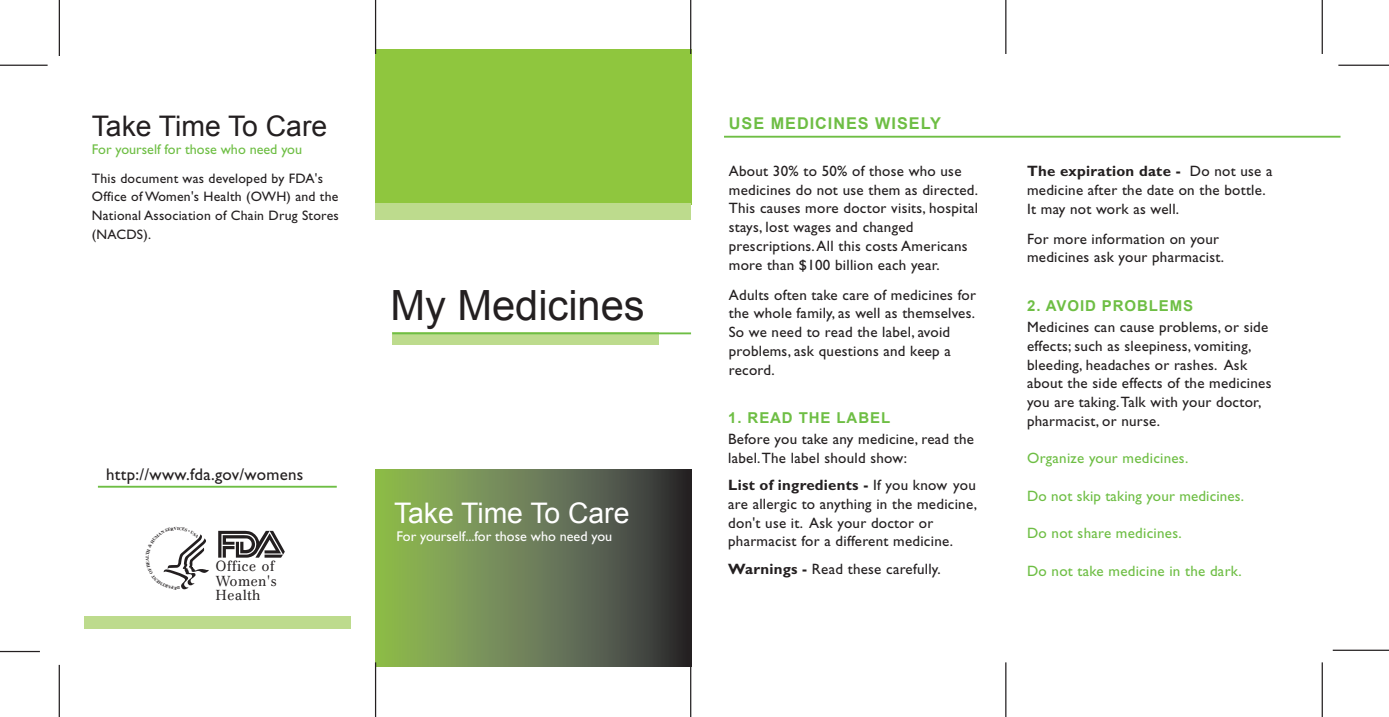
<style>
.page{position:relative;width:1389px;height:717px;background:#fff}
.page>*{position:absolute;margin:0;border:0;box-sizing:border-box;transform-origin:0 0}
.t1{font:41.62px "Arial";color:#231f20}
.t2{font:28.38px "Arial";color:#fff}
.t3{font:28.38px "Arial";color:#231f20}
.t4{font:16.88px "Gill Sans";letter-spacing:.02em;color:#231f20}
.t5{font:700 16.25px "Arial";letter-spacing:.06em;color:#6ebe44}
.t6{font:15px/18.8px "Gill Sans";letter-spacing:.02em;color:#231f20}
.t7{font:15px "Gill Sans";letter-spacing:.02em;color:#6ebe44}
.t8{font:14.38px/14.4px "Cremona";letter-spacing:.06em;color:#231f20}
.t9{font:14.12px "Gill Sans";color:#fff}
.t10{font:14.12px "Gill Sans";color:#6ebe44}
.t11{font:13.75px/18.8px "Gill Sans";letter-spacing:.02em;color:#231f20}
.s1{font-family:"Arial";font-weight:700;color:#6ebe44}
.s2{font-weight:700}
</style>
<div class="page">
<div style="left:375px;top:50px;width:316px;height:155px;background:#8fc63e"></div>
<svg style="left:375px;top:469px;width:316px;height:197px;background:#66794e"></svg>
<hr style="left:59px;top:0;width:1px;height:56px;background:#231f20">
<hr style="left:59px;top:665px;width:1px;height:52px;background:#231f20">
<hr style="left:375px;top:0;width:1px;height:54px;background:#231f20">
<hr style="left:375px;top:662px;width:1px;height:55px;background:#231f20">
<hr style="left:690px;top:0;width:1px;height:54px;background:#231f20">
<hr style="left:690px;top:662px;width:1px;height:55px;background:#231f20">
<hr style="left:1005px;top:0;width:1px;height:54px;background:#231f20">
<hr style="left:1005px;top:662px;width:1px;height:55px;background:#231f20">
<hr style="left:1321px;top:0;width:1px;height:54px;background:#231f20">
<hr style="left:1321px;top:662px;width:1px;height:55px;background:#231f20">
<hr style="left:0;top:65px;width:48px;height:1px;background:#231f20">
<hr style="left:1338px;top:65px;width:50px;height:1px;background:#231f20">
<hr style="left:0;top:651px;width:40px;height:1px;background:#231f20">
<hr style="left:1332px;top:650px;width:56px;height:1px;background:#231f20">
<svg style="left:218px;top:531px;width:67px;height:27px"></svg>
<div style="left:392px;top:333px;width:266px;height:12px;background:#bddb8d"></div>
<div style="left:84px;top:616px;width:267px;height:13px;background:#bddb8d"></div>
<div style="left:375px;top:203px;width:316px;height:17px;background:#bddb8d"></div>
<hr style="left:724px;top:136px;width:616px;height:2px;background:#6ebe44">
<hr style="left:392px;top:332px;width:299px;height:2px;background:#6ebe44">
<hr style="left:98px;top:486px;width:239px;height:2px;background:#6ebe44">
<svg style="left:163px;top:534px;width:46px;height:56px"></svg>
<p class="t3" style="left:92px;top:110px;width:237px">Take Time To Care</p>
<p class="t10" style="left:92px;top:141px;width:212px">For yourself for those who need you</p>
<p class="t5" style="left:729px;top:114px;width:214px">USE MEDICINES WISELY</p>
<p class="t11" style="left:92px;top:169px;width:248px">This document was developed by FDA's<br>Office of Women's Health (OWH) and the<br>National Association of Chain Drug Stores (NACDS).</p>
<p class="t6" style="left:729px;top:161px;width:251px">About 30% to 50% of those who use medicines do not use them as directed.<br>This causes more doctor visits, hospital stays, lost wages and changed prescriptions. All this costs Americans more than $100 billion each year.</p>
<p class="t6" style="left:729px;top:285px;width:249px">Adults often take care of medicines for the whole family, as well as themselves.<br>So we need to read the label, avoid problems, ask questions and keep a record.</p>
<p class="t6" style="left:728px;top:407px;width:247px;line-height:21.2px"><span class="s1">1. READ THE LABEL<br></span>Before you take any medicine, read the</p>
<p class="t6" style="left:728px;top:444px;width:249px;line-height:27.5px">label. The label should show:<br><span class="s2">List of ingredients -</span> If you know you</p>
<p class="t6" style="left:728px;top:495px;width:250px">are allergic to anything in the medicine, don't use it. Ask your doctor or pharmacist for a different medicine.</p>
<p class="t6" style="left:728px;top:560px;width:214px"><span class="s2">Warnings -</span> Read these carefully.</p>
<p class="t1" style="left:390px;top:282px;width:256px">My Medicines</p>
<p class="t4" style="left:106px;top:465px;width:199px">http://www.fda.gov/womens</p>
<p class="t2" style="left:394px;top:497px;width:237px">Take Time To Care</p>
<p class="t9" style="left:396px;top:528px;width:217px">For yourself...for those who need you</p>
<p class="t8" style="left:216px;top:559px;width:62px">Office of<br>Women's<br>Health</p>
<p class="t6" style="left:1027px;top:162px;width:247px"><span class="s2">The expiration date -</span> Do not use a medicine after the date on the bottle.<br>It may not work as well.</p>
<p class="t6" style="left:1027px;top:229px;width:198px">For more information on your medicines ask your pharmacist.</p>
<p class="t6" style="left:1027px;top:295px;width:243px;line-height:21.2px"><span class="s1">2. AVOID PROBLEMS<br></span>Medicines can cause problems, or side</p>
<p class="t6" style="left:1027px;top:336px;width:246px">effects; such as sleepiness, vomiting, bleeding, headaches or rashes. Ask about the side effects of the medicines you are taking. Talk with your doctor, pharmacist, or nurse.</p>
<p class="t7" style="left:1027px;top:450px;width:163px">Organize your medicines.</p>
<p class="t7" style="left:1027px;top:487px;width:218px">Do not skip taking your medicines.</p>
<p class="t7" style="left:1027px;top:525px;width:156px">Do not share medicines.</p>
<p class="t7" style="left:1027px;top:562px;width:216px">Do not take medicine in the dark.</p>
</div>
